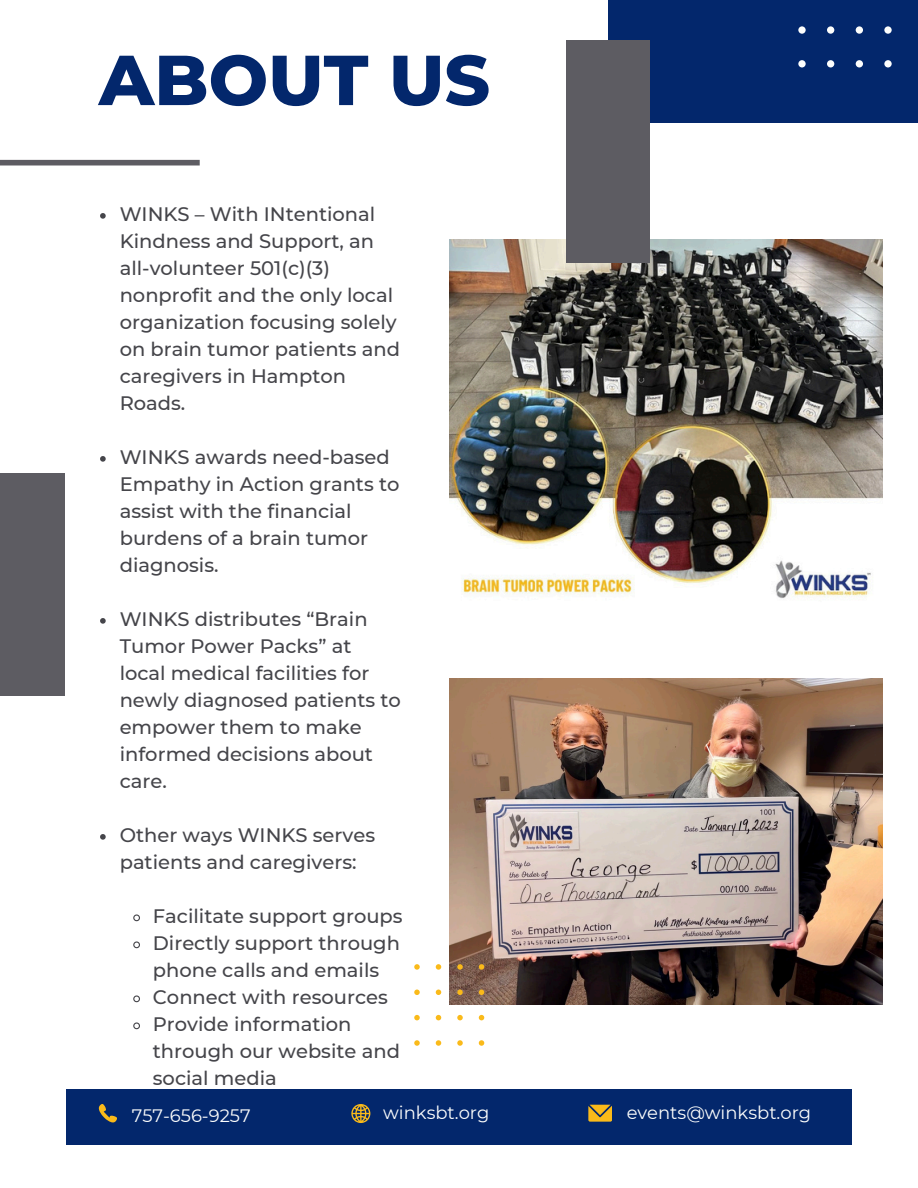
<style>
.page{position:relative;width:918px;height:1188px;background:#fff}
.page>*{position:absolute;margin:0;border:0;box-sizing:border-box;transform-origin:0 0}
.t1{font:800 70.5px "Montserrat";color:#03276c}
.t2{font:500 19.5px/27px "Montserrat";color:#45454a}
.t3{font:18px "Montserrat";color:#fdfefd}
</style>
<div class="page">
<img style="left:449px;top:240px;width:433px;height:359px">
<img style="left:449px;top:679px;width:433px;height:326px">
<div style="left:608px;top:0;width:310px;height:123px;background:#03276c"></div>
<div style="left:566px;top:40px;width:83px;height:223px;background:#5d5c62"></div>
<div style="left:0;top:473px;width:65px;height:223px;background:#5d5c62"></div>
<svg style="left:414px;top:964px;width:70px;height:82px"></svg>
<svg style="left:798px;top:26px;width:94px;height:41px"></svg>
<div style="left:0;top:160px;width:200px;height:5px;background:#5d5c62"></div>
<svg style="left:100px;top:213px;width:6px;height:6px"></svg>
<svg style="left:100px;top:456px;width:6px;height:6px"></svg>
<svg style="left:100px;top:618px;width:6px;height:6px"></svg>
<svg style="left:100px;top:834px;width:6px;height:6px"></svg>
<svg style="left:133px;top:914px;width:7px;height:8px"></svg>
<svg style="left:133px;top:941px;width:7px;height:8px"></svg>
<svg style="left:133px;top:995px;width:7px;height:8px"></svg>
<svg style="left:133px;top:1022px;width:7px;height:8px"></svg>
<div style="left:67px;top:1089px;width:785px;height:56px;background:#03276c"></div>
<svg style="left:588px;top:1105px;width:24px;height:17px"></svg>
<svg style="left:351px;top:1104px;width:19px;height:19px"></svg>
<svg style="left:99px;top:1104px;width:18px;height:18px"></svg>
<p class="t1" style="left:99px;top:37px;width:393px">ABOUT US</p>
<p class="t2" style="left:120px;top:200px;width:282px">WINKS – With INtentional<br>Kindness and Support, an all-volunteer 501(c)(3) nonprofit and the only local organization focusing solely on brain tumor patients and caregivers in Hampton<br>Roads.</p>
<p class="t2" style="left:120px;top:443px;width:281px">WINKS awards need-based<br>Empathy in Action grants to assist with the financial burdens of a brain tumor diagnosis.</p>
<h1 class="t2" style="left:120px;top:605px;width:283px">WINKS distributes “Brain<br>Tumor Power Packs” at local medical facilities for newly diagnosed patients to empower them to make informed decisions about care.</h1>
<p class="t2" style="left:120px;top:821px;width:257px">Other ways WINKS serves patients and caregivers:</p>
<p class="t2" style="left:153px;top:902px;width:251px">Facilitate support groups</p>
<p class="t2" style="left:153px;top:929px;width:249px">Directly support through phone calls and emails</p>
<p class="t2" style="left:153px;top:983px;width:237px">Connect with resources</p>
<p class="t2" style="left:153px;top:1010px;width:249px">Provide information through our website and social media</p>
<p class="t3" style="left:132px;top:1104px;width:120px">757-656-9257</p>
<p class="t3" style="left:383px;top:1102px;width:108px">winksbt.org</p>
<p class="t3" style="left:627px;top:1102px;width:186px">events@winksbt.org</p>
</div>
